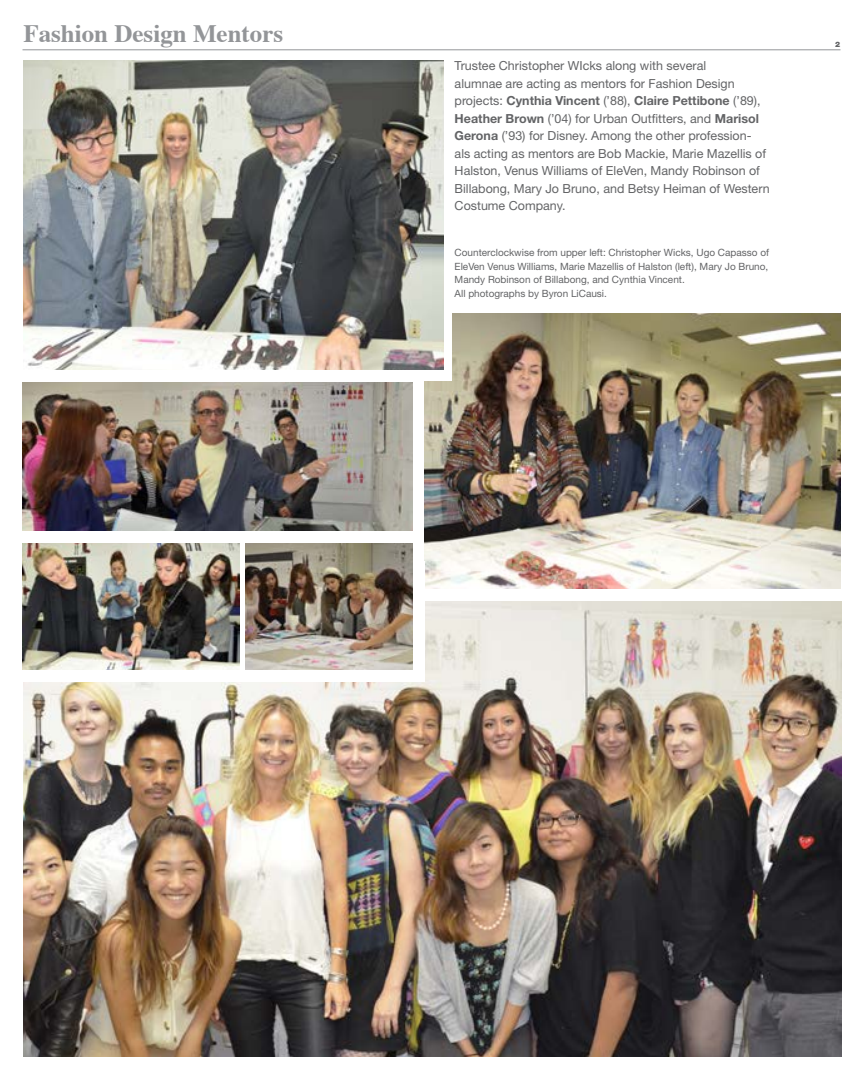
<style>
.page{position:relative;width:863px;height:1080px;background:#fff}
.page>*{position:absolute;margin:0;border:0;box-sizing:border-box;transform-origin:0 0}
.t1{font:700 25px "Times";color:#939598}
.t2{font:12.5px/17.5px "Helvetica Neue";color:#636466}
.t3{font:10px/13.8px "Helvetica Neue";color:#636466}
.t4{font:900 7.5px "Helvetica Neue";color:#636466}
.s1{font-weight:700}
</style>
<div class="page">
<img style="left:23px;top:602px;width:818px;height:455px">
<hr style="left:22px;top:50px;width:818px;height:1px;background:#939598">
<img style="left:23px;top:382px;width:389px;height:149px">
<img style="left:425px;top:313px;width:415px;height:275px">
<div style="left:0;top:561px;width:425px;height:121px;background:#fff"></div>
<div style="left:42px;top:265px;width:410px;height:115px;background:#fff"></div>
<img style="left:245px;top:543px;width:167px;height:127px">
<img style="left:23px;top:543px;width:216px;height:127px">
<img style="left:23px;top:60px;width:420px;height:310px">
<h1 class="t1" style="left:23px;top:9px;width:261px">Fashion Design Mentors</h1>
<p class="t2" style="left:454px;top:57px;width:316px">Trustee Christopher WIcks along with several<br>alumnae are acting as mentors for Fashion Design projects: <span class="s1">Cynthia Vincent</span> (’88), <span class="s1">Claire Pettibone</span> (’89), <span class="s1">Heather Brown</span> (’04) for Urban Outfitters, and <span class="s1">Marisol Gerona</span> (’93) for Disney. Among the other profession&shy;als acting as mentors are Bob Mackie, Marie Mazellis of Halston, Venus Williams of EleVen, Mandy Robinson of Billabong, Mary Jo Bruno, and Betsy Heiman of Western Costume Company.</p>
<p class="t3" style="left:454px;top:245px;width:316px">Counterclockwise from upper left: Christopher Wicks, Ugo Capasso of EleVen Venus Williams, Marie Mazellis of Halston (left), Mary Jo Bruno, Mandy Robinson of Billabong, and Cynthia Vincent.<br>All photographs by Byron LiCausi.</p>
<p class="t4" style="left:835px;top:40px;width:7px">2</p>
</div>
